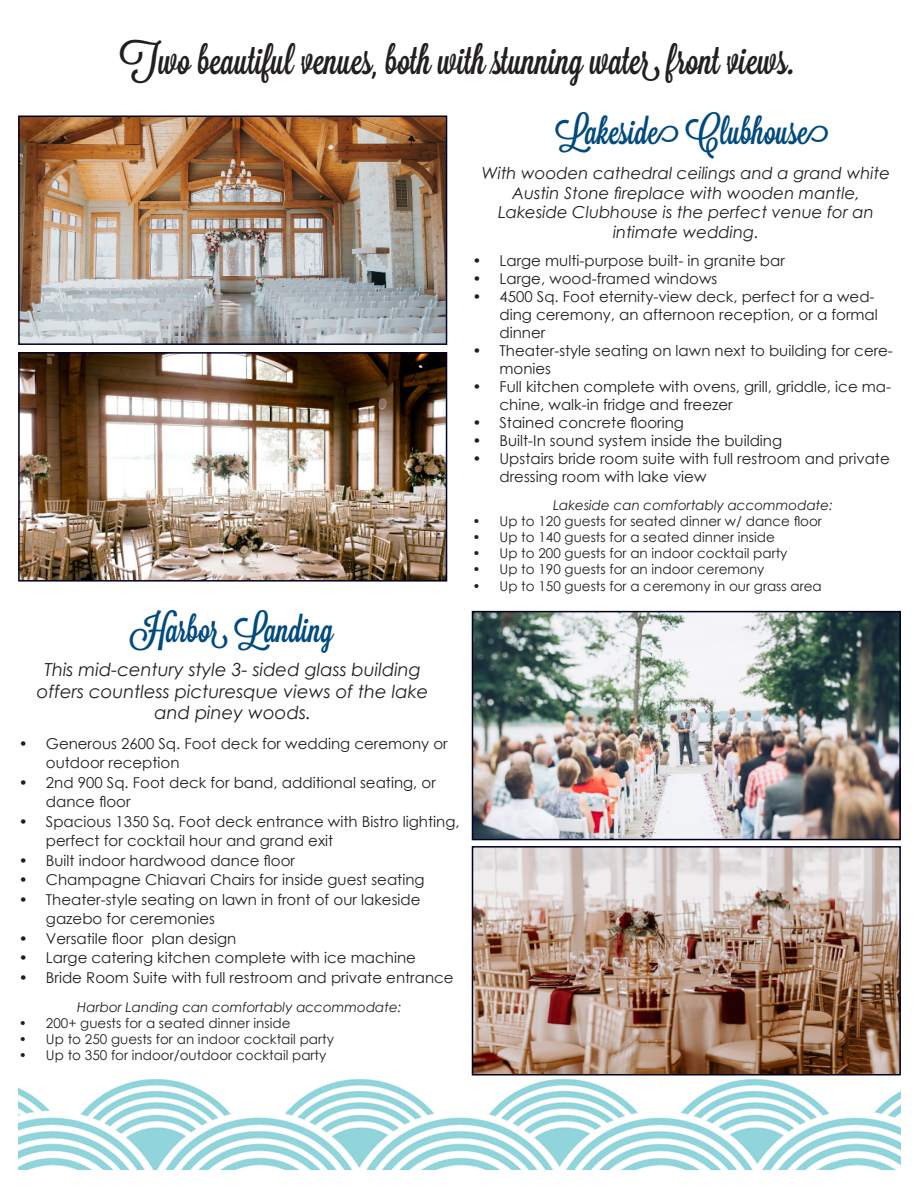
<style>
.page{position:relative;width:918px;height:1188px;background:#fff}
.page>*{position:absolute;margin:0;border:0;box-sizing:border-box;transform-origin:0 0}
.t1{font:39px "Lavanderia Sturdy";color:#231f20}
.t2{font:36px "Lavanderia Sturdy";color:#004a7f}
.t3{font:italic 18px/21.6px "Century Gothic";color:#231f20;text-align:center}
.t4{font:italic 16.5px/19.8px "Century Gothic";color:#231f20;text-align:center}
.t5{font:15px/18px "Century Gothic";color:#231f20}
.t6{font:13.5px "Century Gothic";color:#231f20}
.t7{font:italic 13.5px "Century Gothic";color:#231f20}
</style>
<div class="page">
<img style="left:19px;top:115px;width:882px;height:1054px">
<img style="left:21px;top:119px;width:423px;height:223px">
<div style="left:18px;top:116px;width:429px;height:229px;border:2px solid #000023"></div>
<img style="left:21px;top:355px;width:423px;height:224px">
<div style="left:18px;top:352px;width:429px;height:230px;border:2px solid #000023"></div>
<img style="left:475px;top:614px;width:423px;height:223px">
<div style="left:472px;top:611px;width:429px;height:229px;border:2px solid #000023"></div>
<img style="left:475px;top:849px;width:423px;height:224px">
<div style="left:472px;top:846px;width:429px;height:230px;border:2px solid #000023"></div>
<p class="t1" style="left:120px;top:37px;width:677px">Two beautiful venues, both with stunning water front views.</p>
<p class="t2" style="left:555px;top:111px;width:275px">Lakeside Clubhouse</p>
<p class="t4" style="left:482px;top:163px;width:410px">With wooden cathedral ceilings and a grand white<br>Austin Stone fireplace with wooden mantle,</p>
<p class="t4" style="left:498px;top:202px;width:377px">Lakeside Clubhouse is the perfect venue for an intimate wedding.</p>
<p class="t5" style="left:472px;top:251px;width:314px">• Large multi-purpose built- in granite bar</p>
<p class="t5" style="left:472px;top:269px;width:246px">• Large, wood-framed windows</p>
<p class="t5" style="left:500px;top:287px;width:380px;text-indent:-27px">• 4500 Sq. Foot eternity-view deck, perfect for a wed&shy;ding ceremony, an afternoon reception, or a formal dinner</p>
<p class="t5" style="left:500px;top:341px;width:395px;text-indent:-27px">• Theater-style seating on lawn next to building for cere&shy;monies</p>
<p class="t5" style="left:500px;top:377px;width:393px;text-indent:-27px">• Full kitchen complete with ovens, grill, griddle, ice ma&shy;chine, walk-in fridge and freezer</p>
<p class="t5" style="left:472px;top:413px;width:213px">• Stained concrete flooring</p>
<p class="t5" style="left:472px;top:431px;width:311px">• Built-In sound system inside the building</p>
<p class="t5" style="left:500px;top:449px;width:392px;text-indent:-27px">• Upstairs bride room suite with full restroom and private dressing room with lake view</p>
<p class="t2" style="left:132px;top:609px;width:203px">Harbor Landing</p>
<p class="t3" style="left:37px;top:659px;width:393px">This mid-century style 3- sided glass building offers countless picturesque views of the lake and piney woods.</p>
<p class="t5" style="left:46px;top:733px;width:403px;line-height:19.5px;text-indent:-27px">• Generous 2600 Sq. Foot deck for wedding ceremony or outdoor reception</p>
<p class="t5" style="left:46px;top:772px;width:392px;line-height:19.5px;text-indent:-27px">• 2nd 900 Sq. Foot deck for band, additional seating, or dance floor</p>
<p class="t5" style="left:46px;top:811px;width:415px;line-height:19.5px;text-indent:-27px">• Spacious 1350 Sq. Foot deck entrance with Bistro lighting, perfect for cocktail hour and grand exit</p>
<p class="t5" style="left:19px;top:851px;width:278px">• Built indoor hardwood dance floor</p>
<p class="t5" style="left:19px;top:870px;width:407px">• Champagne Chiavari Chairs for inside guest seating</p>
<p class="t5" style="left:46px;top:889px;width:376px;line-height:19.5px;text-indent:-27px">• Theater-style seating on lawn in front of our lakeside gazebo for ceremonies</p>
<p class="t5" style="left:19px;top:929px;width:219px">• Versatile floor plan design</p>
<p class="t5" style="left:19px;top:948px;width:399px">• Large catering kitchen complete with ice machine</p>
<p class="t5" style="left:19px;top:968px;width:436px">• Bride Room Suite with full restroom and private entrance</p>
<p class="t7" style="left:77px;top:997px;width:326px">Harbor Landing can comfortably accommodate:</p>
<p class="t6" style="left:19px;top:1014px;width:273px">• 200+ guests for a seated dinner inside</p>
<p class="t6" style="left:19px;top:1030px;width:317px">• Up to 250 guests for an indoor cocktail party</p>
<p class="t6" style="left:19px;top:1046px;width:309px">• Up to 350 for indoor/outdoor cocktail party</p>
<p class="t7" style="left:553px;top:495px;width:281px">Lakeside can comfortably accommodate:</p>
<p class="t6" style="left:472px;top:512px;width:351px">• Up to 120 guests for seated dinner w/ dance floor</p>
<p class="t6" style="left:472px;top:528px;width:304px">• Up to 140 guests for a seated dinner inside</p>
<p class="t6" style="left:472px;top:544px;width:317px">• Up to 200 guests for an indoor cocktail party</p>
<p class="t6" style="left:472px;top:560px;width:294px">• Up to 190 guests for an indoor ceremony</p>
<p class="t6" style="left:472px;top:576px;width:351px">• Up to 150 guests for a ceremony in our grass area</p>
</div>
